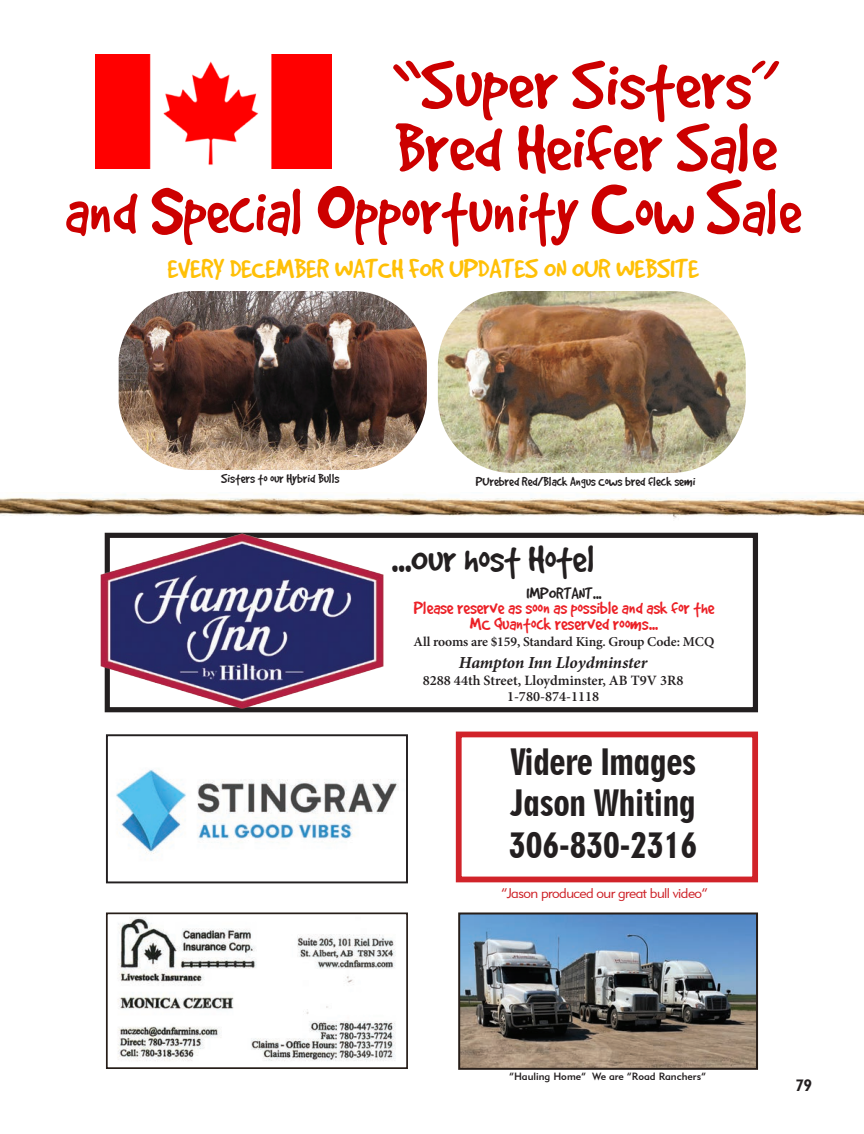
<style>
.page{position:relative;width:864px;height:1134px;background:#fff}
.page>*{position:absolute;margin:0;border:0;box-sizing:border-box;transform-origin:0 0}
.t1{font:75.45px "Good Dog Plain";color:#c00}
.t2{font:71.25px "Good Dog Plain";color:#c00;scale:.94 1}
.t3{font:41.55px "Good Dog Plain";color:#231f20}
.t4{font:34.8px "Geometric 706 BT Black Condensed B";letter-spacing:-.02em;color:#231f20}
.t5{font:30px "Good Dog Plain";color:#ffc007}
.t6{font:19.5px/15.6px "Good Dog Plain";color:#ec2127;text-align:center}
.t7{font:18.15px "Good Dog Plain";color:#231f20}
.t8{font:italic 700 16.8px "Minion Pro";letter-spacing:-.005em;color:#231f20}
.t9{font:800 15px "Geometric 212 BT";color:#231f20}
.t10{font:14.25px "Good Dog Plain";color:#231f20}
.t11{font:600 14.25px/16.8px "Minion Pro";color:#231f20;text-align:center}
.t12{font:13.95px "Geometric 415 BT Lite A";letter-spacing:-.04em;color:#cd2026}
.t13{font:600 13.65px "Minion Pro";letter-spacing:-.015em;color:#231f20}
.t14{font:10.5px "Geometric 415 BT Medium A";color:#231f20}
.s1{font-size:102.45px}
.s2{font-size:85.35px}
</style>
<div class="page">
<img style="left:96px;top:54px;width:235px;height:114px">
<img style="left:119px;top:291px;width:308px;height:179px">
<img style="left:438px;top:291px;width:308px;height:182px">
<img style="left:0;top:494px;width:864px;height:25px">
<img style="left:461px;top:915px;width:294px;height:152px">
<div style="left:458px;top:912px;width:300px;height:158px;border:2px solid #271e19"></div>
<img style="left:118px;top:917px;width:278px;height:144px">
<div style="left:106px;top:912px;width:302px;height:157px;border:2px solid #271e19"></div>
<div style="left:456px;top:732px;width:302px;height:150px;border:6px solid #d1232a"></div>
<img style="left:116px;top:769px;width:283px;height:85px">
<div style="left:106px;top:734px;width:302px;height:149px;border:2px solid #231f20"></div>
<div style="left:105px;top:533px;width:653px;height:179px;border:5px solid #231f20"></div>
<img style="left:74px;top:515px;width:341px;height:198px">
<p class="t1" style="left:392px;top:49px;width:388px">“Super Sisters”</p>
<p class="t1" style="left:394px;top:111px;width:384px">Bred Heifer Sale</p>
<p class="t2" style="left:65px;top:177px;width:785px">and <span class="s1">s</span>pecial <span class="s1">O</span>pportunity <span class="s1">C</span>ow <span class="s2">S</span>ale</p>
<p class="t5" style="left:167px;top:254px;width:533px">EVERY DECEMBER WATCH FOR UPDATES ON OUR WEBSITE</p>
<p class="t10" style="left:221px;top:472px;width:120px">Sisters to our Hybrid Bulls</p>
<p class="t10" style="left:476px;top:474px;width:221px">PUrebred Red/Black Angus Cows bred fleck semi</p>
<p class="t3" style="left:391px;top:539px;width:205px">...Our host Hotel</p>
<p class="t7" style="left:526px;top:584px;width:77px">IMPORTANT...</p>
<p class="t6" style="left:414px;top:600px;width:302px">Please reserve as soon as possible and ask for the<br>MC Quantock reserved rooms...</p>
<p class="t13" style="left:414px;top:633px;width:302px">All rooms are $159, Standard King. Group Code: MCQ</p>
<p class="t8" style="left:459px;top:650px;width:190px">Hampton Inn Lloydminster</p>
<p class="t11" style="left:423px;top:672px;width:262px">8288 44th Street, Lloydminster, AB T9V 3R8<br>1-780-874-1118</p>
<p class="t4" style="left:510px;top:741px;width:188px">Videre Images</p>
<p class="t4" style="left:510px;top:783px;width:187px">Jason Whiting</p>
<p class="t4" style="left:509px;top:824px;width:190px">306-830-2316</p>
<p class="t12" style="left:501px;top:884px;width:209px">“Jason produced our great bull video”</p>
<p class="t14" style="left:509px;top:1070px;width:199px">“Hauling Home” We are “Road Ranchers”</p>
<p class="t9" style="left:796px;top:1076px;width:18px">79</p>
</div>
